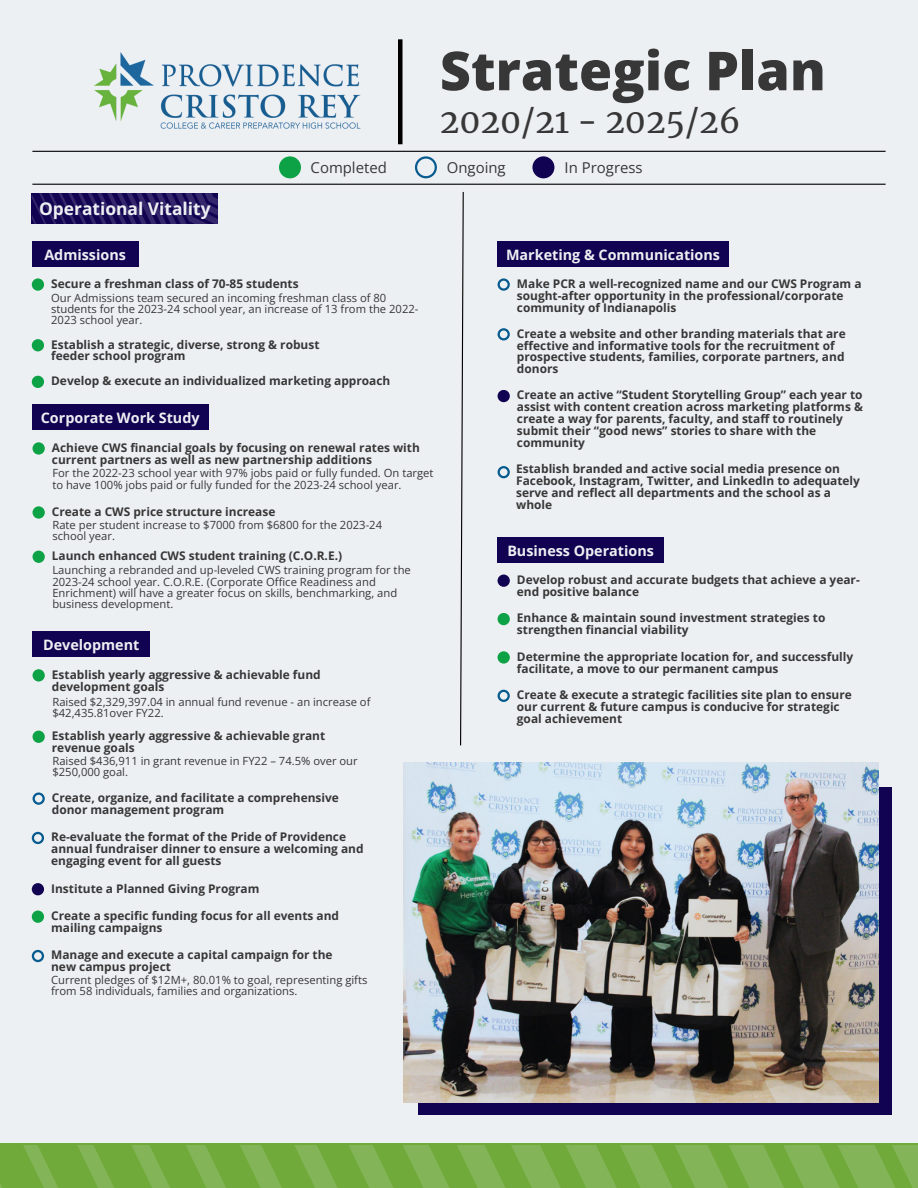
<style>
.page{position:relative;width:918px;height:1188px;background:#edf0f3}
.page>*{position:absolute;margin:0;border:0;box-sizing:border-box;transform-origin:0 0}
.t1{font:800 53.7px "Open Sans";color:#373737}
.t2{font:32.7px "Merriweather";color:#373737}
.t3{font:700 17.4px "Open Sans";color:#edf0f3}
.t4{font:15px "Open Sans";color:#373737}
.t5{font:700 14.4px "Open Sans";color:#edf0f3}
.t6{font:700 11.85px/11.9px "Open Sans";color:#373737}
.t7{font:11.25px/11.2px "Open Sans";color:#373737}
</style>
<div class="page">
<img style="left:95px;top:52px;width:265px;height:77px">
<div style="left:398px;top:39px;width:5px;height:105px;background:#000"></div>
<svg style="left:32px;top:194px;width:186px;height:30px"></svg>
<svg style="left:32px;top:193px;width:185px;height:30px;background:#21125d"></svg>
<div style="left:32px;top:241px;width:107px;height:25px;background:#120252"></div>
<div style="left:33px;top:405px;width:176px;height:25px;background:#120252"></div>
<div style="left:33px;top:632px;width:117px;height:25px;background:#120252"></div>
<div style="left:32px;top:376px;width:12px;height:12px;background:#0ca245;border-radius:50%"></div>
<div style="left:32px;top:278px;width:12px;height:13px;background:#0ca245;border-radius:50%"></div>
<div style="left:33px;top:551px;width:12px;height:12px;background:#0ca245;border-radius:50%"></div>
<svg style="left:33px;top:792px;width:12px;height:13px"></svg>
<svg style="left:32px;top:832px;width:12px;height:12px"></svg>
<div style="left:32px;top:911px;width:12px;height:12px;background:#0ca245;border-radius:50%"></div>
<div style="left:33px;top:442px;width:12px;height:13px;background:#0ca245;border-radius:50%"></div>
<div style="left:33px;top:669px;width:12px;height:13px;background:#0ca245;border-radius:50%"></div>
<div style="left:32px;top:339px;width:12px;height:12px;background:#0ca245;border-radius:50%"></div>
<div style="left:33px;top:506px;width:12px;height:13px;background:#0ca245;border-radius:50%"></div>
<div style="left:33px;top:731px;width:12px;height:12px;background:#0ca245;border-radius:50%"></div>
<svg style="left:32px;top:950px;width:12px;height:12px"></svg>
<div style="left:498px;top:241px;width:231px;height:25px;background:#120252"></div>
<div style="left:498px;top:537px;width:166px;height:25px;background:#120252"></div>
<div style="left:498px;top:390px;width:12px;height:12px;background:#120252;border-radius:50%"></div>
<svg style="left:498px;top:466px;width:12px;height:12px"></svg>
<svg style="left:498px;top:278px;width:12px;height:13px"></svg>
<svg style="left:498px;top:328px;width:12px;height:12px"></svg>
<div style="left:498px;top:651px;width:12px;height:13px;background:#0ca245;border-radius:50%"></div>
<svg style="left:498px;top:690px;width:12px;height:12px"></svg>
<div style="left:498px;top:575px;width:12px;height:12px;background:#120252;border-radius:50%"></div>
<div style="left:498px;top:613px;width:12px;height:12px;background:#0ca245;border-radius:50%"></div>
<svg style="left:460px;top:192px;width:4px;height:554px"></svg>
<div style="left:419px;top:787px;width:473px;height:328px;background:#120252"></div>
<img style="left:403px;top:763px;width:475px;height:339px">
<div style="left:0;top:1143px;width:918px;height:45px;background:#70aa3a"></div>
<svg style="left:0;top:1145px;width:918px;height:43px"></svg>
<div style="left:32px;top:883px;width:12px;height:12px;background:#120252;border-radius:50%"></div>
<div style="left:279px;top:156px;width:22px;height:22px;background:#0ca245;border-radius:50%"></div>
<svg style="left:415px;top:156px;width:22px;height:22px"></svg>
<div style="left:532px;top:156px;width:22px;height:22px;background:#120252;border-radius:50%"></div>
<hr style="left:32px;top:151px;width:854px;height:1px;background:#000">
<hr style="left:32px;top:184px;width:854px;height:1px;background:#000">
<h1 class="t1" style="left:440px;top:33px;width:387px">Strategic Plan</h1>
<h2 class="t2" style="left:440px;top:100px;width:302px">2020/21 - 2025/26</h2>
<p class="t3" style="left:39px;top:196px;width:173px">Operational Vitality</p>
<h6 class="t5" style="left:44px;top:244px;width:83px">Admissions</h6>
<h6 class="t4" style="left:311px;top:157px;width:78px">Completed</h6>
<h6 class="t4" style="left:447px;top:157px;width:60px">Ongoing</h6>
<h6 class="t4" style="left:565px;top:157px;width:80px">In Progress</h6>
<h6 class="t5" style="left:506px;top:244px;width:215px">Marketing &amp; Communications</h6>
<h5 class="t6" style="left:51px;top:278px;width:249px">Secure a freshman class of 70-85 students</h5>
<h5 class="t7" style="left:51px;top:292px;width:369px">Our Admissions team secured an incoming freshman class of 80 students for the 2023-24 school year, an increase of 13 from the 2022-<br>2023 school year.</h5>
<p class="t6" style="left:51px;top:338px;width:270px">Establish a strategic, diverse, strong &amp; robust feeder school program</p>
<h5 class="t6" style="left:51px;top:375px;width:341px">Develop &amp; execute an individualized marketing approach</h5>
<h6 class="t5" style="left:41px;top:408px;width:160px">Corporate Work Study</h6>
<h6 class="t6" style="left:52px;top:441px;width:370px">Achieve CWS financial goals by focusing on renewal rates with current partners as well as new partnership additions</h6>
<p class="t7" style="left:52px;top:467px;width:383px">For the 2022-23 school year with 97% jobs paid or fully funded. On target to have 100% jobs paid or fully funded for the 2023-24 school year.</p>
<p class="t6" style="left:52px;top:505px;width:225px">Create a CWS price structure increase</p>
<p class="t7" style="left:52px;top:519px;width:331px">Rate per student increase to $7000 from $6800 for the 2023-24 school year.</p>
<h6 class="t6" style="left:52px;top:550px;width:292px">Launch enhanced CWS student training (C.O.R.E.)</h6>
<h4 class="t7" style="left:52px;top:564px;width:360px">Launching a rebranded and up-leveled CWS training program for the 2023-24 school year. C.O.R.E. (Corporate Office Readiness and Enrichment) will have a greater focus on skills, benchmarking, and business development.</h4>
<h6 class="t5" style="left:43px;top:635px;width:98px">Development</h6>
<h6 class="t6" style="left:52px;top:668px;width:270px">Establish yearly aggressive &amp; achievable fund development goals</h6>
<h4 class="t7" style="left:52px;top:696px;width:320px">Raised $2,329,397.04 in annual fund revenue - an increase of $42,435.81over FY22.</h4>
<h6 class="t6" style="left:52px;top:729px;width:275px">Establish yearly aggressive &amp; achievable grant revenue goals</h6>
<h6 class="t7" style="left:52px;top:755px;width:307px">Raised $436,911 in grant revenue in FY22 – 74.5% over our $250,000 goal.</h6>
<p class="t6" style="left:52px;top:791px;width:289px">Create, organize, and facilitate a comprehensive donor management program</p>
<h3 class="t6" style="left:51px;top:831px;width:314px">Re-evaluate the format of the Pride of Providence annual fundraiser dinner to ensure a welcoming and engaging event for all guests</h3>
<h6 class="t6" style="left:51px;top:882px;width:210px">Institute a Planned Giving Program</h6>
<h4 class="t6" style="left:51px;top:909px;width:289px">Create a specific funding focus for all events and mailing campaigns</h4>
<h6 class="t6" style="left:51px;top:949px;width:283px">Manage and execute a capital campaign for the new campus project</h6>
<h6 class="t7" style="left:51px;top:974px;width:318px">Current pledges of $12M+, 80.01% to goal, representing gifts from 58 individuals, families and organizations.</h6>
<h6 class="t6" style="left:517px;top:277px;width:346px">Make PCR a well-recognized name and our CWS Program a sought-after opportunity in the professional/corporate community of Indianapolis</h6>
<h6 class="t6" style="left:517px;top:327px;width:330px">Create a website and other branding materials that are effective and informative tools for the recruitment of prospective students, families, corporate partners, and donors</h6>
<h6 class="t6" style="left:517px;top:389px;width:348px">Create an active “Student Storytelling Group” each year to assist with content creation across marketing platforms &amp; create a way for parents, faculty, and staff to routinely submit their “good news” stories to share with the community</h6>
<h4 class="t6" style="left:516px;top:462px;width:345px">Establish branded and active social media presence on Facebook, Instagram, Twitter, and LinkedIn to adequately serve and reflect all departments and the school as a whole</h4>
<h6 class="t5" style="left:507px;top:540px;width:148px">Business Operations</h6>
<p class="t6" style="left:517px;top:573px;width:344px">Develop robust and accurate budgets that achieve a year&shy;end positive balance</p>
<h4 class="t6" style="left:517px;top:612px;width:310px">Enhance &amp; maintain sound investment strategies to strengthen financial viability</h4>
<p class="t6" style="left:517px;top:650px;width:338px">Determine the appropriate location for, and successfully facilitate, a move to our permanent campus</p>
<h6 class="t6" style="left:517px;top:689px;width:337px">Create &amp; execute a strategic facilities site plan to ensure our current &amp; future campus is conducive for strategic goal achievement</h6>
</div>
